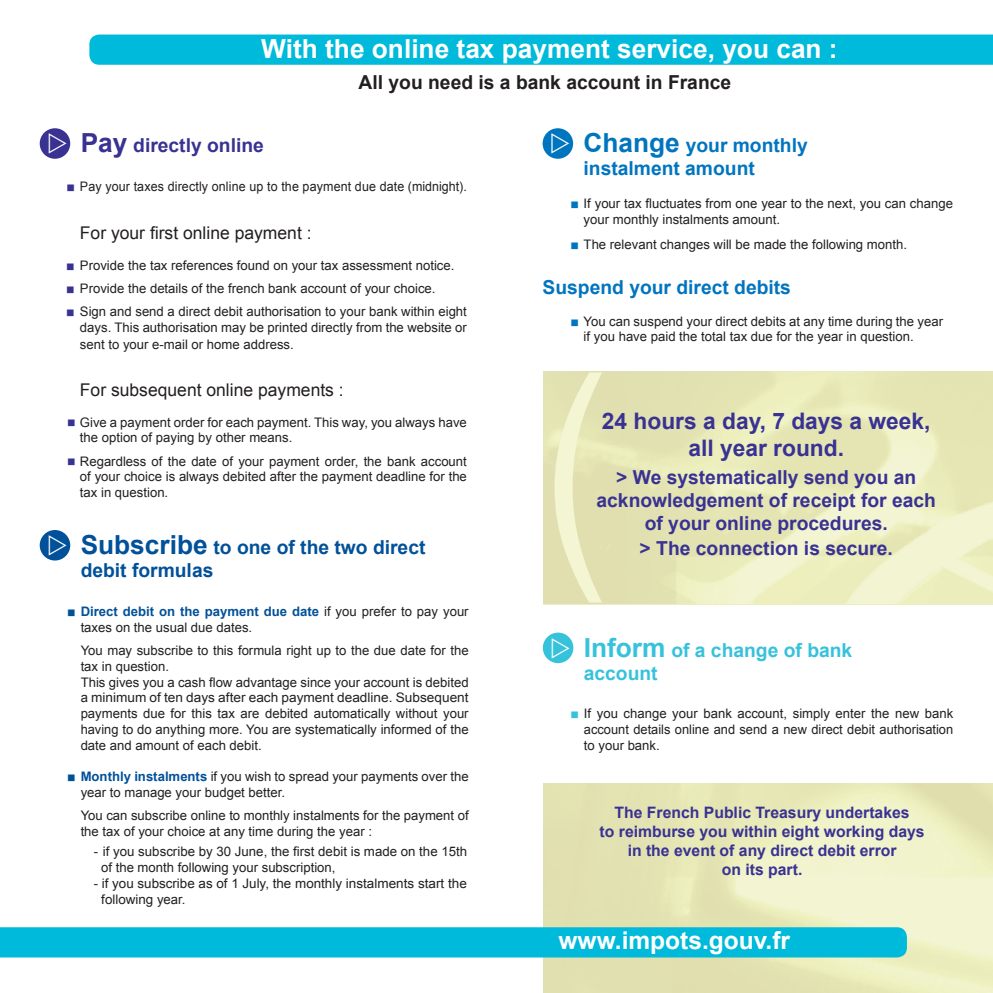
<style>
.page{position:relative;width:993px;height:993px;background:#fff}
.page>*{position:absolute;margin:0;border:0;box-sizing:border-box;transform-origin:0 0}
.t1{font:245px "Arial Narrow";color:#f3f5d3}
.t2{font:700 26.25px "Arial";color:#fff}
.t3{font:700 24.5px "Arial";color:#fff}
.t4{font:700 22.75px/27.3px "Arial";color:#393293;text-align:center}
.t5{font:700 19.25px/23.1px "Arial";color:#393293;text-align:center}
.t6{font:700 19.25px/23.1px "Arial";color:#0075bf}
.t7{font:700 19.25px/23.1px "Arial";color:#01519a}
.t8{font:700 19.25px "Arial";color:#231f20}
.t9{font:700 19.25px/23.1px "Arial";color:#37c2dc}
.t10{font:17.5px "Arial";color:#231f20}
.t11{font:700 15.75px/18.9px "Arial";color:#393293;text-align:center}
.t12{font:13.12px/15.8px "Arial";color:#231f20}
.t13{font:13.12px "Arial";color:#231f20;scale:.95 1}
.t14{font:11.38px/22.9px "Wingdings";color:#393293;text-align:justify}
.t15{font:11.38px "Wingdings";color:#0075bf}
.t16{font:11.38px "Wingdings";color:#01519a}
.t17{font:11.38px "Wingdings";color:#37c2dc}
.s1{font-size:26.25px}
.s2{font-weight:700;color:#01519a}
</style>
<div class="page">
<img style="left:543px;top:783px;width:449px;height:209px">
<div style="left:89px;top:35px;width:903px;height:30px;background:#00badb"></div>
<div style="left:0;top:926px;width:906px;height:31px;background:#00badb"></div>
<div style="left:40px;top:128px;width:30px;height:31px;background:#393293;border-radius:50%"></div>
<div style="left:40px;top:530px;width:30px;height:30px;background:#01519a;border-radius:50%"></div>
<div style="left:542px;top:128px;width:31px;height:31px;background:#0075bf;border-radius:50%"></div>
<div style="left:542px;top:632px;width:31px;height:31px;background:#37c2dc;border-radius:50%"></div>
<h2 class="t2" style="left:261px;top:34px;width:577px">With the online tax payment service, you can :</h2>
<h3 class="t5" style="left:81px;top:134px;width:185px"><span class="s1">Pay</span> directly online</h3>
<h3 class="t8" style="left:358px;top:72px;width:374px">All you need is a bank account in France</h3>
<h3 class="t6" style="left:583px;top:134px;width:226px"><span class="s1">Change</span> your monthly instalment amount</h3>
<p class="t13" style="left:80px;top:179px;width:408px">Pay your taxes directly online up to the payment due date (midnight).</p>
<h3 class="t10" style="left:80px;top:223px;width:233px">For your first online payment :</h3>
<p class="t12" style="left:80px;top:253px;width:388px;line-height:23.3px">Provide the tax references found on your tax assessment notice.<br>Provide the details of the french bank account of your choice.<br>Sign and send a direct debit authorisation to your bank within eight</p>
<p class="t12" style="left:80px;top:319px;width:388px;line-height:16.8px">days. This authorisation may be printed directly from the website or sent to your e-mail or home address.</p>
<h3 class="t10" style="left:80px;top:380px;width:265px">For subsequent online payments :</h3>
<p class="t12" style="left:80px;top:414px;width:388px">Give a payment order for each payment. This way, you always have the option of paying by other means.</p>
<p class="t12" style="left:80px;top:453px;width:388px;text-align:justify">Regardless of the date of your payment order, the bank account of your choice is always debited after the payment deadline for the tax in question.</p>
<p class="t14" style="left:66px;top:177px;width:10px">■</p>
<p class="t14" style="left:66px;top:255px;width:10px">■ ■ ■</p>
<p class="t14" style="left:67px;top:411px;width:10px">■</p>
<p class="t14" style="left:67px;top:450px;width:10px">■</p>
<h3 class="t7" style="left:81px;top:535px;width:346px"><span class="s1">Subscribe</span> to one of the two direct debit formulas</h3>
<p class="t12" style="left:81px;top:603px;width:389px"><span class="s2">Direct debit on the payment due date</span> if you prefer to pay your taxes on the usual due dates.</p>
<p class="t12" style="left:81px;top:642px;width:389px">You may subscribe to this formula right up to the due date for the tax in question.<br>This gives you a cash flow advantage since your account is debited a minimum of ten days after each payment deadline. Subsequent payments due for this tax are debited automatically without your having to do anything more. You are systematically informed of the date and amount of each debit.</p>
<p class="t12" style="left:81px;top:768px;width:389px"><span class="s2">Monthly instalments</span> if you wish to spread your payments over the year to manage your budget better.</p>
<p class="t12" style="left:81px;top:807px;width:389px">You can subscribe online to monthly instalments for the payment of the tax of your choice at any time during the year :</p>
<p class="t16" style="left:67px;top:606px;width:10px">■</p>
<p class="t16" style="left:67px;top:771px;width:10px">■</p>
<p class="t12" style="left:101px;top:843px;width:367px;text-indent:-7px">- if you subscribe by 30 June, the first debit is made on the 15th of the month following your subscription,</p>
<p class="t12" style="left:101px;top:875px;width:367px;text-indent:-7px">- if you subscribe as of 1 July, the monthly instalments start the following year.</p>
<p class="t12" style="left:583px;top:195px;width:371px">If your tax fluctuates from one year to the next, you can change your monthly instalments amount.</p>
<p class="t12" style="left:583px;top:236px;width:325px">The relevant changes will be made the following month.</p>
<h3 class="t6" style="left:542px;top:276px;width:250px">Suspend your direct debits</h3>
<p class="t12" style="left:583px;top:313px;width:361px">You can suspend your direct debits at any time during the year if you have paid the total tax due for the year in question.</p>
<p class="t15" style="left:570px;top:198px;width:10px">■</p>
<p class="t15" style="left:570px;top:240px;width:10px">■</p>
<p class="t15" style="left:570px;top:316px;width:10px">■</p>
<h1 class="t1" style="left:542px;top:325px;width:68px">(</h1>
<h3 class="t4" style="left:601px;top:407px;width:330px">24 hours a day, 7 days a week, all year round.</h3>
<h3 class="t5" style="left:596px;top:465px;width:341px">&gt; We systematically send you an acknowledgement of receipt for each of your online procedures.</h3>
<h3 class="t5" style="left:639px;top:537px;width:255px">&gt; The connection is secure.</h3>
<h3 class="t9" style="left:583px;top:638px;width:270px"><span class="s1">Inform</span> of a change of bank account</h3>
<p class="t12" style="left:583px;top:705px;width:371px;text-align:justify">If you change your bank account, simply enter the new bank account details online and send a new direct debit authorisation to your bank.</p>
<p class="t17" style="left:570px;top:708px;width:10px">■</p>
<p class="t11" style="left:599px;top:802px;width:326px">The French Public Treasury undertakes<br>to reimburse you within eight working days in the event of any direct debit error<br>on its part.</p>
<h3 class="t3" style="left:558px;top:926px;width:233px">www.impots.gouv.fr</h3>
</div>
